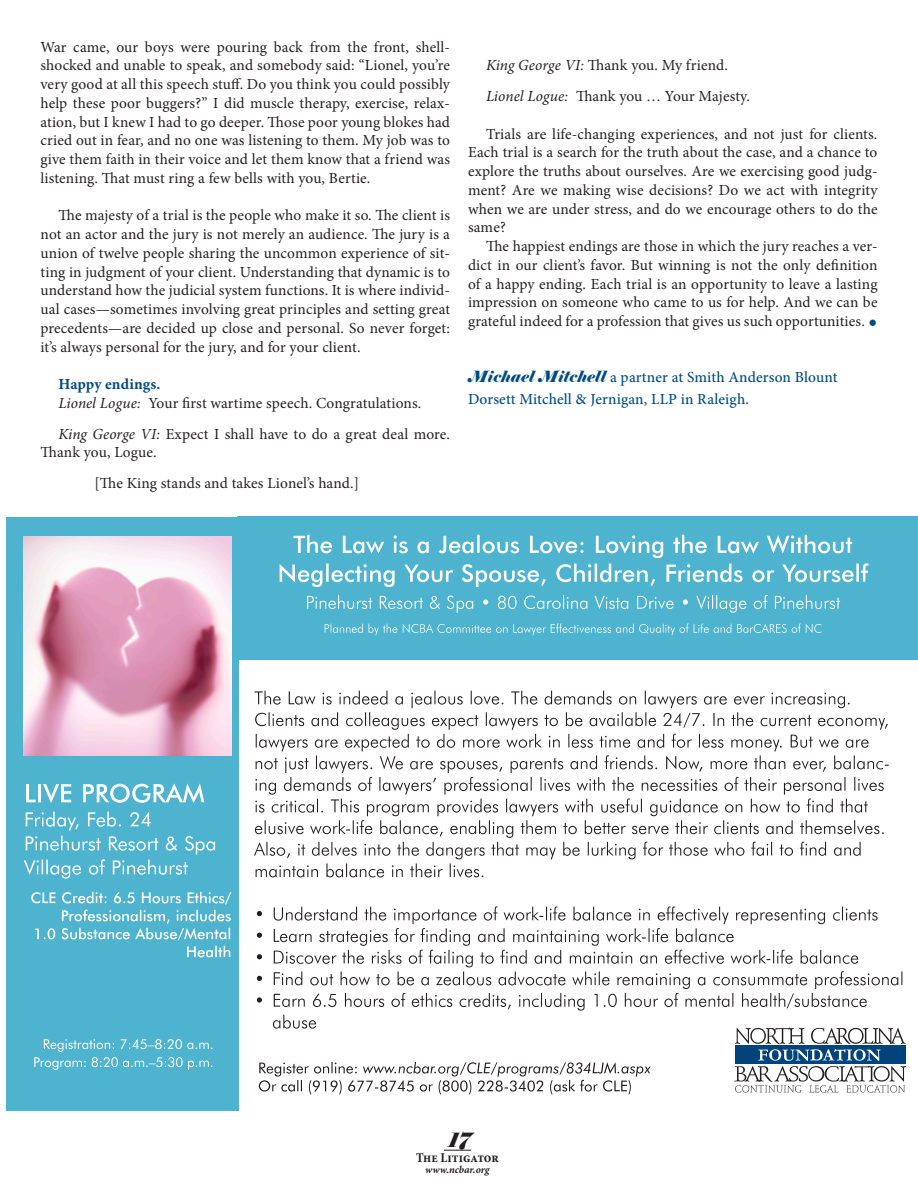
<style>
.page{position:relative;width:918px;height:1188px;background:#fff}
.page>*{position:absolute;margin:0;border:0;box-sizing:border-box;transform-origin:0 0}
.t1{font:italic 19.5px "Elephant";color:#231f20}
.Body_Copy{font:15.3px/18.8px "Minion Pro";letter-spacing:.005em;color:#231f20;text-align:justify}
.t2{font:500 15.3px/21.6px "Minion Pro";letter-spacing:.01em;color:#004b84}
.Body_Copy-2{font:700 15.3px "Minion Pro";letter-spacing:.005em;color:#004b84}
.t3{font:700 condensed 13.5px "Minion Pro";color:#231f20}
.t4{font:italic 700 10.5px "Minion Pro";color:#231f20}
.s1{font-style:italic}
.s2{font-size:24px;color:#004b84}
.s3{font-family:"Elephant";font-weight:400;font-style:italic}
</style>
<div class="page">
<svg style="left:444px;top:1150px;width:27px;height:1px"></svg>
<div style="left:237px;top:517px;width:681px;height:143px;background:#4db3cf"></div>
<div style="left:6px;top:517px;width:233px;height:594px;background:#4db3cf"></div>
<svg style="left:34px;top:1039px;width:179px;height:31px"></svg>
<svg style="left:31px;top:892px;width:200px;height:65px"></svg>
<svg style="left:24px;top:812px;width:191px;height:67px"></svg>
<svg style="left:26px;top:783px;width:178px;height:20px"></svg>
<svg style="left:325px;top:624px;width:497px;height:11px"></svg>
<svg style="left:307px;top:595px;width:533px;height:18px"></svg>
<svg style="left:280px;top:535px;width:588px;height:52px"></svg>
<img style="left:24px;top:537px;width:207px;height:219px">
<svg style="left:257px;top:907px;width:649px;height:188px"></svg>
<svg style="left:254px;top:691px;width:635px;height:186px"></svg>
<p class="Body_Copy" style="left:40px;top:37px;width:411px">War came, our boys were pouring back from the front, shell&shy;shocked and unable to speak, and somebody said: “Lionel, you’re very good at all this speech stuff. Do you think you could possibly help these poor buggers?” I did muscle therapy, exercise, relax&shy;ation, but I knew I had to go deeper. Those poor young blokes had cried out in fear, and no one was listening to them. My job was to give them faith in their voice and let them know that a friend was listening. That must ring a few bells with you, Bertie.</p>
<p class="Body_Copy" style="left:40px;top:206px;width:411px;text-indent:18px">The majesty of a trial is the people who make it so. The client is not an actor and the jury is not merely an audience. The jury is a union of twelve people sharing the uncommon experience of sit&shy;ting in judgment of your client. Understanding that dynamic is to understand how the judicial system functions. It is where individ&shy;ual cases—sometimes involving great principles and setting great precedents—are decided up close and personal. So never forget: it’s always personal for the jury, and for your client.</p>
<p class="Body_Copy-2" style="left:58px;top:374px;width:103px">Happy endings.</p>
<p class="Body_Copy" style="left:58px;top:394px;width:364px"><span class="s1">Lionel Logue:</span> Your first wartime speech. Congratulations.</p>
<p class="Body_Copy" style="left:40px;top:424px;width:411px;text-indent:18px"><span class="s1">King George VI:</span> Expect I shall have to do a great deal more.<br>Thank you, Logue.</p>
<p class="Body_Copy" style="left:94px;top:474px;width:266px">[The King stands and takes Lionel’s hand.]</p>
<p class="Body_Copy" style="left:486px;top:56px;width:243px"><span class="s1">King George VI:</span> Thank you. My friend.</p>
<p class="Body_Copy" style="left:486px;top:87px;width:265px"><span class="s1">Lionel Logue:</span> Thank you … Your Majesty.</p>
<p class="Body_Copy" style="left:468px;top:124px;width:411px;text-indent:18px">Trials are life-changing experiences, and not just for clients.<br>Each trial is a search for the truth about the case, and a chance to explore the truths about ourselves. Are we exercising good judg&shy;ment? Are we making wise decisions? Do we act with integrity when we are under stress, and do we encourage others to do the same?</p>
<p class="Body_Copy" style="left:468px;top:237px;width:411px;text-indent:18px">The happiest endings are those in which the jury reaches a ver&shy;dict in our client’s favor. But winning is not the only definition of a happy ending. Each trial is an opportunity to leave a lasting impression on someone who came to us for help. And we can be grateful indeed for a profession that gives us such opportunities. <span class="s2">•</span></p>
<p class="t2" style="left:468px;top:367px;width:371px"><span class="s3">Michael Mitchell</span> a partner at Smith Anderson Blount<br>Dorsett Mitchell &amp; Jernigan, LLP in Raleigh.</p>
<p class="t1" style="left:448px;top:1128px;width:24px">17</p>
<p class="t3" style="left:416px;top:1149px;width:84px">The Litigator</p>
<p class="t4" style="left:425px;top:1162px;width:66px">www.ncbar.org</p>
</div>
